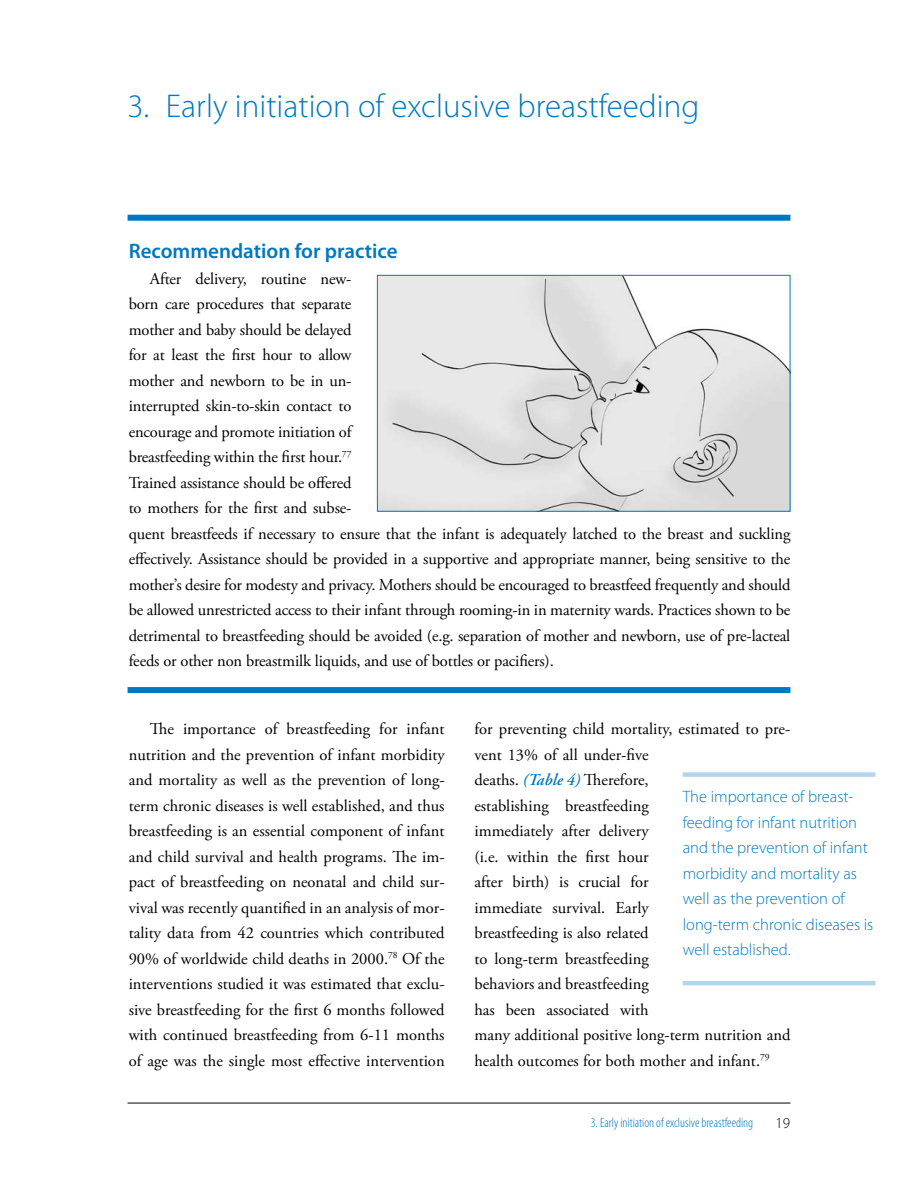
<style>
.page{position:relative;width:918px;height:1188px;background:#fff}
.page>*{position:absolute;margin:0;border:0;box-sizing:border-box;transform-origin:0 0}
.t1{font:300 33px "Myriad Pro";color:#0078c1}
.t2{font:600 21px "Myriad Pro";color:#0078c1}
.t3{font:16.5px/25.5px "Adobe Garamond Pro";letter-spacing:-.01em;color:#000}
.t4{font:300 16.5px/25.5px "Myriad Pro";color:#0078c1}
.t5{font:300 15px "Myriad Pro";color:#000}
.t6{font:300 condensed 13.5px "Myriad Pro";color:#0078c1}
.s1{font-weight:600;font-style:italic;color:#0078c1}
</style>
<div class="page">
<hr style="left:128px;top:1103px;width:662px;height:1px;background:#000">
<img style="left:379px;top:277px;width:409px;height:233px">
<div style="left:377px;top:275px;width:413px;height:237px;border:1px solid #0078c1"></div>
<div style="left:128px;top:215px;width:662px;height:6px;background:#0078c1"></div>
<div style="left:128px;top:687px;width:662px;height:6px;background:#0078c1"></div>
<div style="left:683px;top:772px;width:192px;height:5px;background:#b3d6ec"></div>
<hr style="left:683px;top:981px;width:192px;height:4px;background:#b3d6ec">
<h1 class="t1" style="left:128px;top:86px;width:573px">3. Early initiation of exclusive breastfeeding</h1>
<p class="t2" style="left:129px;top:238px;width:271px">Recommendation for practice</p>
<p class="t3" style="left:129px;top:266px;width:663px;text-indent:21px">After delivery, routine new-<br>born care procedures that separate<br>mother and baby should be delayed<br>for at least the first hour to allow<br>mother and newborn to be in un-<br>interrupted skin-to-skin contact to<br>encourage and promote initiation of<br>breastfeeding within the first hour.<sup>77<br></sup>Trained assistance should be offered<br>to mothers for the first and subse-<br>quent breastfeeds if necessary to ensure that the infant is adequately latched to the breast and suckling effectively. Assistance should be provided in a supportive and appropriate manner, being sensitive to the mother’s desire for modesty and privacy. Mothers should be encouraged to breastfeed frequently and should be allowed unrestricted access to their infant through rooming-in in maternity wards. Practices shown to be detrimental to breastfeeding should be avoided (e.g. separation of mother and newborn, use of pre-lacteal feeds or other non breastmilk liquids, and use of bottles or pacifiers).</p>
<p class="t3" style="left:129px;top:717px;width:318px;text-align:justify;text-indent:21px">The importance of breastfeeding for infant nutrition and the prevention of infant morbidity and mortality as well as the prevention of long&shy;term chronic diseases is well established, and thus breastfeeding is an essential component of infant and child survival and health programs. The im&shy;pact of breastfeeding on neonatal and child sur&shy;vival was recently quantified in an analysis of mor&shy;tality data from 42 countries which contributed 90% of worldwide child deaths in 2000.<sup>78</sup> Of the interventions studied it was estimated that exclu&shy;sive breastfeeding for the first 6 months followed with continued breastfeeding from 6-11 months of age was the single most effective intervention</p>
<p class="t3" style="left:474px;top:717px;width:317px">for preventing child mortality, estimated to pre&shy;vent 13% of all under-five<br>deaths. <span class="s1">(Table 4)</span> Therefore,<br>establishing breastfeeding<br>immediately after delivery<br>(i.e. within the first hour<br>after birth) is crucial for<br>immediate survival. Early<br>breastfeeding is also related<br>to long-term breastfeeding<br>behaviors and breastfeeding<br>has been associated with<br>many additional positive long-term nutrition and health outcomes for both mother and infant.<sup>79</sup></p>
<p class="t4" style="left:683px;top:784px;width:192px">The importance of breast&shy;feeding for infant nutrition and the prevention of infant morbidity and mortality as well as the prevention of long-term chronic diseases is well established.</p>
<p class="t6" style="left:591px;top:1115px;width:164px">3. Early initiation of exclusive breastfeeding</p>
<p class="t5" style="left:775px;top:1114px;width:16px">19</p>
</div>
